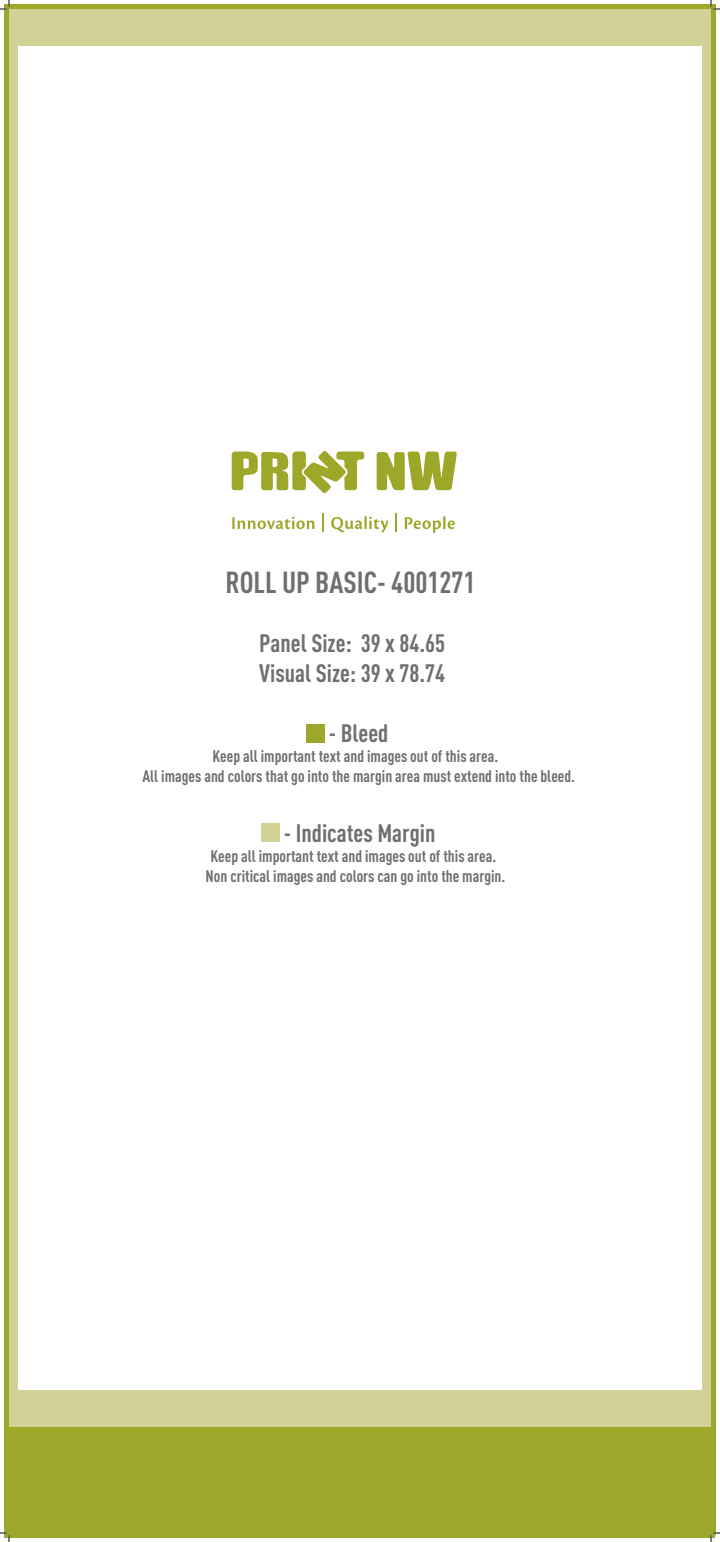
<style>
.page{position:relative;width:720px;height:1542px;background:#fff}
.page>*{position:absolute;margin:0;border:0;box-sizing:border-box;transform-origin:0 0}
.t1{font:700 condensed 30px "DINOT";color:#6d7071}
.t2{font:700 condensed 24.93px/29.9px "DINOT";color:#6d7071}
.t3{font:700 condensed 16.6px/19.9px "DINOT";color:#6d7071;text-align:center}
</style>
<div class="page">
<hr style="left:4px;top:5px;width:711px;height:4px;background:#9da72a">
<div style="left:4px;top:4px;width:5px;height:1530px;background:#9da72a"></div>
<hr style="left:711px;top:4px;width:4px;height:1530px;background:#9da72a">
<div style="left:4px;top:1426px;width:711px;height:111px;background:#9da72a"></div>
<div style="left:9px;top:9px;width:9px;height:1417px;background:#d2d296"></div>
<div style="left:702px;top:9px;width:9px;height:1417px;background:#d2d296"></div>
<div style="left:9px;top:9px;width:702px;height:36px;background:#d2d296"></div>
<div style="left:9px;top:1390px;width:702px;height:36px;background:#d2d296"></div>
<svg style="left:377px;top:451px;width:80px;height:39px"></svg>
<svg style="left:232px;top:451px;width:132px;height:42px"></svg>
<svg style="left:232px;top:516px;width:83px;height:13px"></svg>
<svg style="left:322px;top:514px;width:2px;height:18px"></svg>
<svg style="left:331px;top:516px;width:57px;height:17px"></svg>
<svg style="left:395px;top:514px;width:2px;height:18px"></svg>
<svg style="left:405px;top:516px;width:50px;height:17px"></svg>
<div style="left:306px;top:724px;width:18px;height:18px;background:#9da72a"></div>
<div style="left:261px;top:823px;width:18px;height:19px;background:#d2d296"></div>
<svg style="left:0;top:0;width:10px;height:10px"></svg>
<svg style="left:0;top:1533px;width:10px;height:9px"></svg>
<svg style="left:711px;top:0;width:9px;height:10px"></svg>
<svg style="left:711px;top:1533px;width:9px;height:9px"></svg>
<h1 class="t1" style="left:225px;top:564px;width:252px">ROLL UP BASIC- 4001271</h1>
<h2 class="t2" style="left:259px;top:628px;width:188px">Panel Size: 39 x 84.65<br>Visual Size: 39 x 78.74</h2>
<h2 class="t2" style="left:329px;top:718px;width:61px">- Bleed</h2>
<p class="t3" style="left:142px;top:746px;width:434px">Keep all important text and images out of this area.<br>All images and colors that go into the margin area must extend into the bleed.</p>
<h2 class="t2" style="left:284px;top:818px;width:153px">- Indicates Margin</h2>
<p class="t3" style="left:206px;top:846px;width:301px;text-align:left">Keep all important text and images out of this area.<br>Non critical images and colors can go into the margin.</p>
</div>
